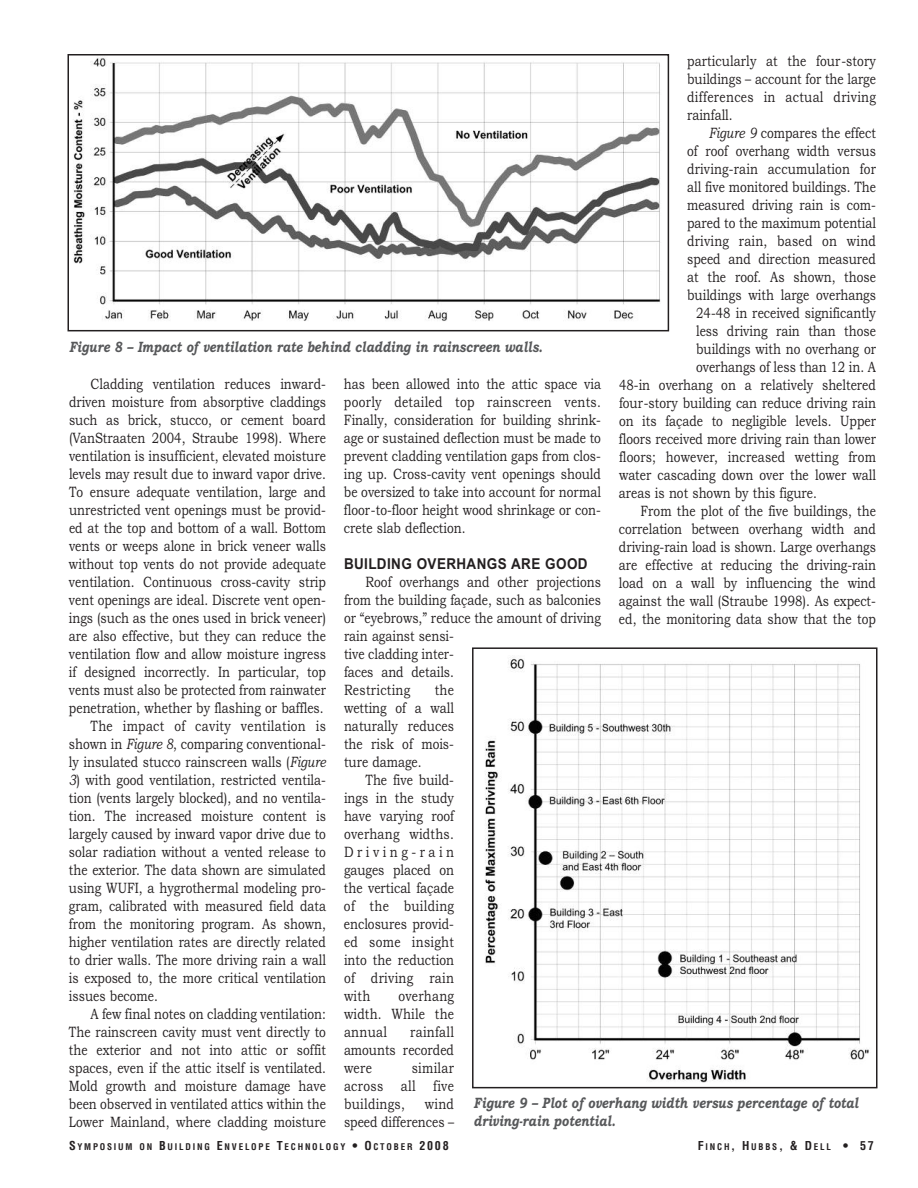
<style>
.page{position:relative;width:918px;height:1188px;background:#fff}
.page>*{position:absolute;margin:0;border:0;box-sizing:border-box;transform-origin:0 0}
.t1{font:15px/18px "Bookman Old Style";color:#231f20;text-align:justify;scale:.8 1}
.t2{font:italic 700 15px/18px "Bookman Old Style";color:#57585a;scale:.8 1}
.t3{font:700 15px "Arial";letter-spacing:.03em;color:#231f20;scale:.9 1}
.t4{font:15px "Bookman Old Style";letter-spacing:.02em;color:#231f20;scale:.8 1}
.t5{font:700 condensed 9px "Helvetica";letter-spacing:.2em;color:#231f20}
.s1{font-style:italic}
.s2{font-size:12px}
</style>
<div class="page">
<img style="left:73px;top:58px;width:588px;height:263px">
<div style="left:68px;top:54px;width:601px;height:277px;border:2px solid #231f20"></div>
<img style="left:485px;top:657px;width:384px;height:426px">
<div style="left:472px;top:647px;width:406px;height:441px;border:2px solid #231f20"></div>
<p class="t1" style="left:687px;top:52px;width:238px">particularly at the four-story buildings – account for the large differences in actual driving rainfall.</p>
<p class="t1" style="left:709px;top:124px;width:211px"><span class="s1">Figure 9</span> compares the effect</p>
<p class="t1" style="left:687px;top:142px;width:238px">of roof overhang width versus</p>
<p class="t1" style="left:687px;top:160px;width:238px">driving-rain accumulation for</p>
<p class="t1" style="left:687px;top:178px;width:238px">all five monitored buildings. The</p>
<p class="t1" style="left:687px;top:196px;width:238px">measured driving rain is com-</p>
<p class="t1" style="left:687px;top:214px;width:238px">pared to the maximum potential</p>
<p class="t4" style="left:687px;top:232px;width:238px">driving rain, based on wind</p>
<p class="t1" style="left:687px;top:250px;width:238px">speed and direction measured</p>
<p class="t1" style="left:687px;top:268px;width:238px">at the roof. As shown, those</p>
<p class="t1" style="left:687px;top:286px;width:238px">buildings with large overhangs</p>
<p class="t1" style="left:696px;top:304px;width:226px">24-48 in received significantly</p>
<p class="t1" style="left:696px;top:322px;width:226px">less driving rain than those</p>
<p class="t1" style="left:696px;top:340px;width:226px">buildings with no overhang or</p>
<p class="t1" style="left:696px;top:358px;width:226px">overhangs of less than 12 in. A</p>
<p class="t1" style="left:619px;top:376px;width:323px">48-in overhang on a relatively sheltered</p>
<p class="t1" style="left:619px;top:394px;width:323px">four-story building can reduce driving rain</p>
<p class="t1" style="left:619px;top:412px;width:323px">on its façade to negligible levels. Upper</p>
<p class="t1" style="left:619px;top:430px;width:323px">floors received more driving rain than lower</p>
<p class="t1" style="left:619px;top:448px;width:323px">floors; however, increased wetting from</p>
<p class="t1" style="left:619px;top:466px;width:323px">water cascading down over the lower wall</p>
<p class="t1" style="left:619px;top:484px;width:249px">areas is not shown by this figure.</p>
<p class="t1" style="left:641px;top:502px;width:296px">From the plot of the five buildings, the</p>
<p class="t1" style="left:619px;top:520px;width:323px">correlation between overhang width and</p>
<p class="t1" style="left:619px;top:538px;width:323px">driving-rain load is shown. Large overhangs</p>
<p class="t1" style="left:619px;top:556px;width:323px">are effective at reducing the driving-rain</p>
<p class="t1" style="left:619px;top:574px;width:323px">load on a wall by influencing the wind</p>
<p class="t1" style="left:619px;top:592px;width:323px">against the wall (Straube 1998). As expect-</p>
<p class="t1" style="left:619px;top:610px;width:323px">ed, the monitoring data show that the top</p>
<p class="t2" style="left:69px;top:338px;width:594px">Figure 8 – Impact of ventilation rate behind cladding in rainscreen walls.</p>
<p class="t1" style="left:69px;top:375px;width:323px;text-align:right">Cladding ventilation reduces inward&shy;driven moisture from absorptive claddings such as brick, stucco, or cement board (VanStraaten 2004, Straube 1998). Where ventilation is insufficient, elevated moisture levels may result due to inward vapor drive.<br>To ensure adequate ventilation, large and unrestricted vent openings must be provid&shy;ed at the top and bottom of a wall. Bottom vents or weeps alone in brick veneer walls without top vents do not provide adequate ventilation. Continuous cross-cavity strip vent openings are ideal. Discrete vent open&shy;ings (such as the ones used in brick veneer) are also effective, but they can reduce the ventilation flow and allow moisture ingress if designed incorrectly. In particular, top vents must also be protected from rainwater penetration, whether by flashing or baffles.<br>The impact of cavity ventilation is shown in <span class="s1">Figure 8</span>, comparing conventional&shy;ly insulated stucco rainscreen walls (<span class="s1">Figure</span></p>
<p class="t1" style="left:69px;top:771px;width:323px"><span class="s1">3</span>) with good ventilation, restricted ventila&shy;tion (vents largely blocked), and no ventila&shy;tion. The increased moisture content is largely caused by inward vapor drive due to solar radiation without a vented release to the exterior. The data shown are simulated using WUFI, a hygrothermal modeling pro&shy;gram, calibrated with measured field data from the monitoring program. As shown, higher ventilation rates are directly related to drier walls. The more driving rain a wall is exposed to, the more critical ventilation issues become.</p>
<p class="t1" style="left:69px;top:1005px;width:323px;text-indent:22px">A few final notes on cladding ventilation:<br>The rainscreen cavity must vent directly to the exterior and not into attic or soffit spaces, even if the attic itself is ventilated.<br>Mold growth and moisture damage have been observed in ventilated attics within the Lower Mainland, where cladding moisture</p>
<p class="t1" style="left:344px;top:375px;width:323px">has been allowed into the attic space via poorly detailed top rainscreen vents.<br>Finally, consideration for building shrink&shy;age or sustained deflection must be made to prevent cladding ventilation gaps from clos&shy;ing up. Cross-cavity vent openings should be oversized to take into account for normal floor-to-floor height wood shrinkage or con&shy;crete slab deflection.</p>
<p class="t3" style="left:344px;top:555px;width:272px">BUILDING OVERHANGS ARE GOOD</p>
<p class="t1" style="left:344px;top:573px;width:323px;text-align:left;text-indent:22px">Roof overhangs and other projections from the building façade, such as balconies or “eyebrows,” reduce the amount of driving rain against sensi-<br>tive cladding inter-<br>faces and details.<br>Restricting</p>
<p class="t1" style="left:344px;top:681px;width:139px;text-indent:91px">the wetting of a wall naturally reduces the risk of mois&shy;ture damage.</p>
<p class="t1" style="left:344px;top:771px;width:139px;text-indent:22px">The five build&shy;ings in the study have varying roof overhang widths.<br>Driving-rain gauges placed on the vertical façade of the building enclosures provid&shy;ed some insight into the reduction of driving rain with</p>
<p class="t1" style="left:344px;top:987px;width:139px;text-indent:54px">overhang width. While the annual</p>
<p class="t1" style="left:344px;top:1023px;width:139px;text-indent:66px">rainfall amounts recorded were</p>
<p class="t1" style="left:344px;top:1059px;width:139px;text-indent:68px">similar across all five buildings,</p>
<p class="t2" style="left:474px;top:1094px;width:483px">Figure 9 – Plot of overhang width versus percentage of total driving-rain potential.</p>
<p class="t1" style="left:344px;top:1095px;width:139px;text-align:right">wind<br>speed differences –</p>
<p class="t5" style="left:69px;top:1142px;width:381px"><span class="s2">S</span>YMPOSIUM ON <span class="s2">B</span>UILDING <span class="s2">E</span>NVELOPE <span class="s2">T</span>ECHNOLOGY <span class="s2">• O</span>CTOBER <span class="s2">2008</span></p>
<p class="t5" style="left:698px;top:1142px;width:178px"><span class="s2">F</span>INCH<span class="s2">, H</span>UBBS<span class="s2">, &amp; D</span>ELL <span class="s2">• 57</span></p>
</div>
